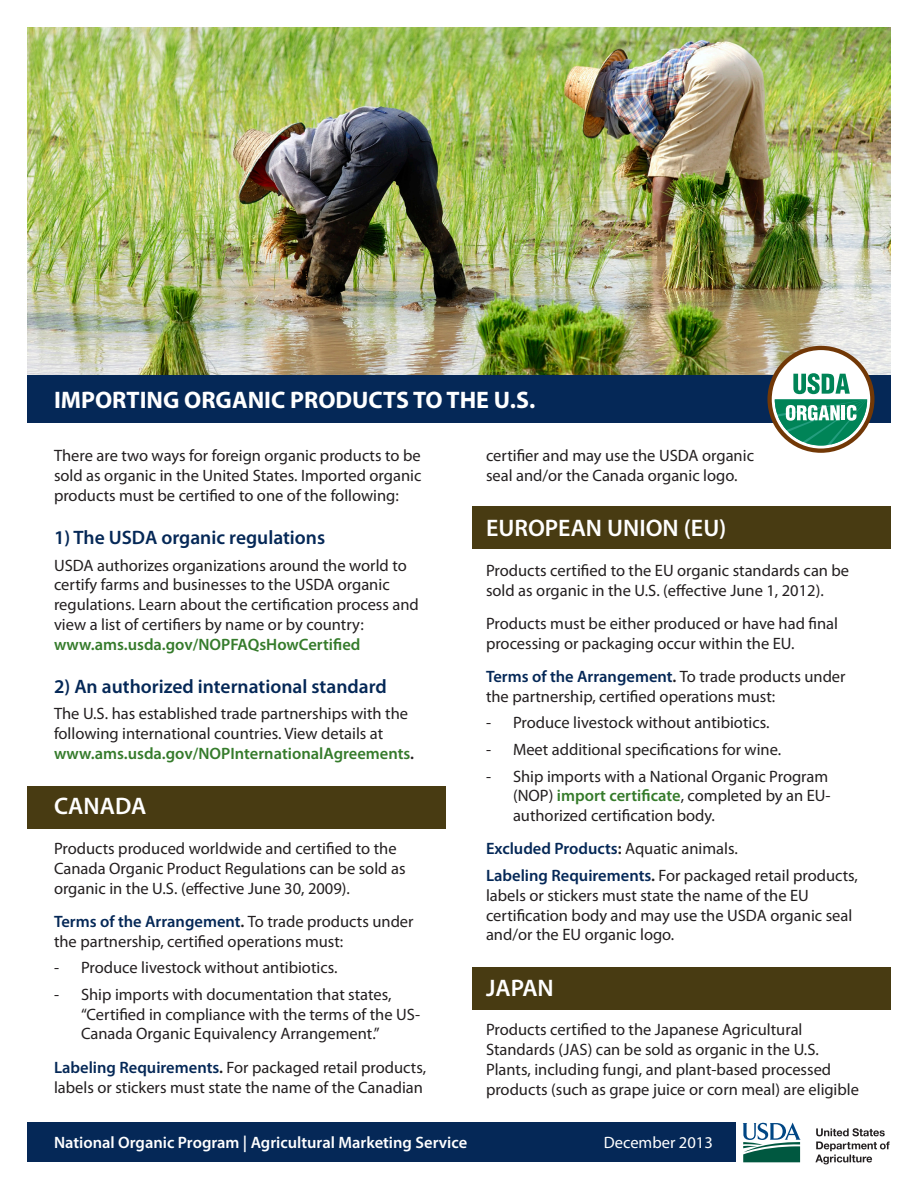
<style>
.page{position:relative;width:918px;height:1188px;background:#fff}
.page>*{position:absolute;margin:0;border:0;box-sizing:border-box;transform-origin:0 0}
.t1{font:700 24px "Myriad Pro";color:#fff}
.t2{font:600 24px "Myriad Pro";color:#fff}
.t3{font:600 19.5px "Myriad Pro";color:#052857}
.t4{font:16.5px/19.8px "Myriad Pro";color:#231f20}
.t5{font:600 16.5px "Myriad Pro";color:#fff}
.t6{font:600 16.5px "Myriad Pro";color:#357b2b}
.t7{font:600 16.5px "Myriad Pro";color:#052857}
.t8{font:16.5px "Myriad Pro";color:#fff}
.s1{font-weight:600;color:#357b2b}
.s2{color:#231f20}
.s3{font-weight:600;color:#052857}
.s4{font-weight:600}
.s5{font-weight:400;color:#231f20}
</style>
<div class="page">
<div style="left:27px;top:786px;width:419px;height:42px;background:#483b12"></div>
<img style="left:27px;top:27px;width:864px;height:349px">
<div style="left:472px;top:507px;width:419px;height:42px;background:#483b12"></div>
<div style="left:27px;top:1123px;width:709px;height:39px;background:#052857"></div>
<div style="left:472px;top:967px;width:419px;height:42px;background:#483b12"></div>
<div style="left:27px;top:376px;width:864px;height:47px;background:#052857"></div>
<svg style="left:770px;top:348px;width:102px;height:103px"></svg>
<div style="left:767px;top:346px;width:107px;height:107px;border:4px solid #723806;border-radius:50%"></div>
<svg style="left:775px;top:373px;width:92px;height:73px;background:#77b79e"></svg>
<svg style="left:743px;top:1123px;width:58px;height:39px"></svg>
<svg style="left:815px;top:1142px;width:75px;height:22px"></svg>
<svg style="left:816px;top:1128px;width:69px;height:8px"></svg>
<p class="t1" style="left:54px;top:384px;width:483px">IMPORTING ORGANIC PRODUCTS TO THE U.S.</p>
<p class="t4" style="left:54px;top:445px;width:369px;text-align:justify">There are two ways for foreign organic products to be sold as organic in the United States. Imported organic products must be certified to one of the following:</p>
<p class="t3" style="left:54px;top:525px;width:273px">1) The USDA organic regulations</p>
<p class="t4" style="left:54px;top:555px;width:366px">USDA authorizes organizations around the world to certify farms and businesses to the USDA organic regulations. Learn about the certification process and view a list of certifiers by name or by country: <span class="s1">www.ams.usda.gov/NOPFAQsHowCertified</span></p>
<p class="t3" style="left:54px;top:674px;width:334px">2) An authorized international standard</p>
<p class="t4" style="left:54px;top:704px;width:356px">The U.S. has established trade partnerships with the following international countries. View details at</p>
<p class="t6" style="left:54px;top:743px;width:362px">www.ams.usda.gov/NOPInternationalAgreements<span class="s2">.</span></p>
<p class="t2" style="left:54px;top:791px;width:94px">CANADA</p>
<p class="t4" style="left:54px;top:838px;width:353px">Products produced worldwide and certified to the<br>Canada Organic Product Regulations can be sold as organic in the U.S. (effective June 30, 2009).</p>
<p class="t4" style="left:54px;top:911px;width:361px"><span class="s3">Terms of the Arrangement</span><span class="s4">.</span> To trade products under the partnership, certified operations must:</p>
<p class="t4" style="left:54px;top:958px;width:285px">- Produce livestock without antibiotics.</p>
<p class="t4" style="left:81px;top:984px;width:341px;text-indent:-27px">- Ship imports with documentation that states, “Certified in compliance with the terms of the US-<br>Canada Organic Equivalency Arrangement.”</p>
<p class="t4" style="left:54px;top:1057px;width:374px"><span class="s3">Labeling Requirements</span><span class="s4">.</span> For packaged retail products, labels or stickers must state the name of the Canadian</p>
<p class="t5" style="left:54px;top:1132px;width:415px">National Organic Program | Agricultural Marketing Service</p>
<p class="t4" style="left:486px;top:445px;width:270px">certifier and may use the USDA organic seal and/or the Canada organic logo.</p>
<p class="t2" style="left:486px;top:513px;width:242px">EUROPEAN UNION (EU)</p>
<p class="t4" style="left:486px;top:560px;width:365px">Products certified to the EU organic standards can be sold as organic in the U.S. (effective June 1, 2012).</p>
<p class="t4" style="left:486px;top:613px;width:354px">Products must be either produced or have had final processing or packaging occur within the EU.</p>
<p class="t4" style="left:486px;top:666px;width:361px"><span class="s3">Terms of the Arrangement</span><span class="s4">.</span> To trade products under the partnership, certified operations must:</p>
<p class="t4" style="left:486px;top:713px;width:285px">- Produce livestock without antibiotics.</p>
<p class="t4" style="left:486px;top:739px;width:297px">- Meet additional specifications for wine.</p>
<p class="t4" style="left:513px;top:766px;width:319px;text-indent:-27px">- Ship imports with a National Organic Program (NOP) <span class="s1">import certificate</span>, completed by an EU&shy;authorized certification body.</p>
<p class="t7" style="left:486px;top:838px;width:253px">Excluded Products<span class="s2">:</span> <span class="s5">Aquatic animals.</span></p>
<p class="t4" style="left:486px;top:865px;width:374px"><span class="s3">Labeling Requirements</span><span class="s4">.</span> For packaged retail products, labels or stickers must state the name of the EU certification body and may use the USDA organic seal and/or the EU organic logo.</p>
<p class="t2" style="left:486px;top:972px;width:69px">JAPAN</p>
<p class="t4" style="left:486px;top:1020px;width:375px">Products certified to the Japanese Agricultural Standards (JAS) can be sold as organic in the U.S.<br>Plants, including fungi, and plant-based processed products (such as grape juice or corn meal) are eligible</p>
<p class="t8" style="left:604px;top:1132px;width:111px">December 2013</p>
</div>
